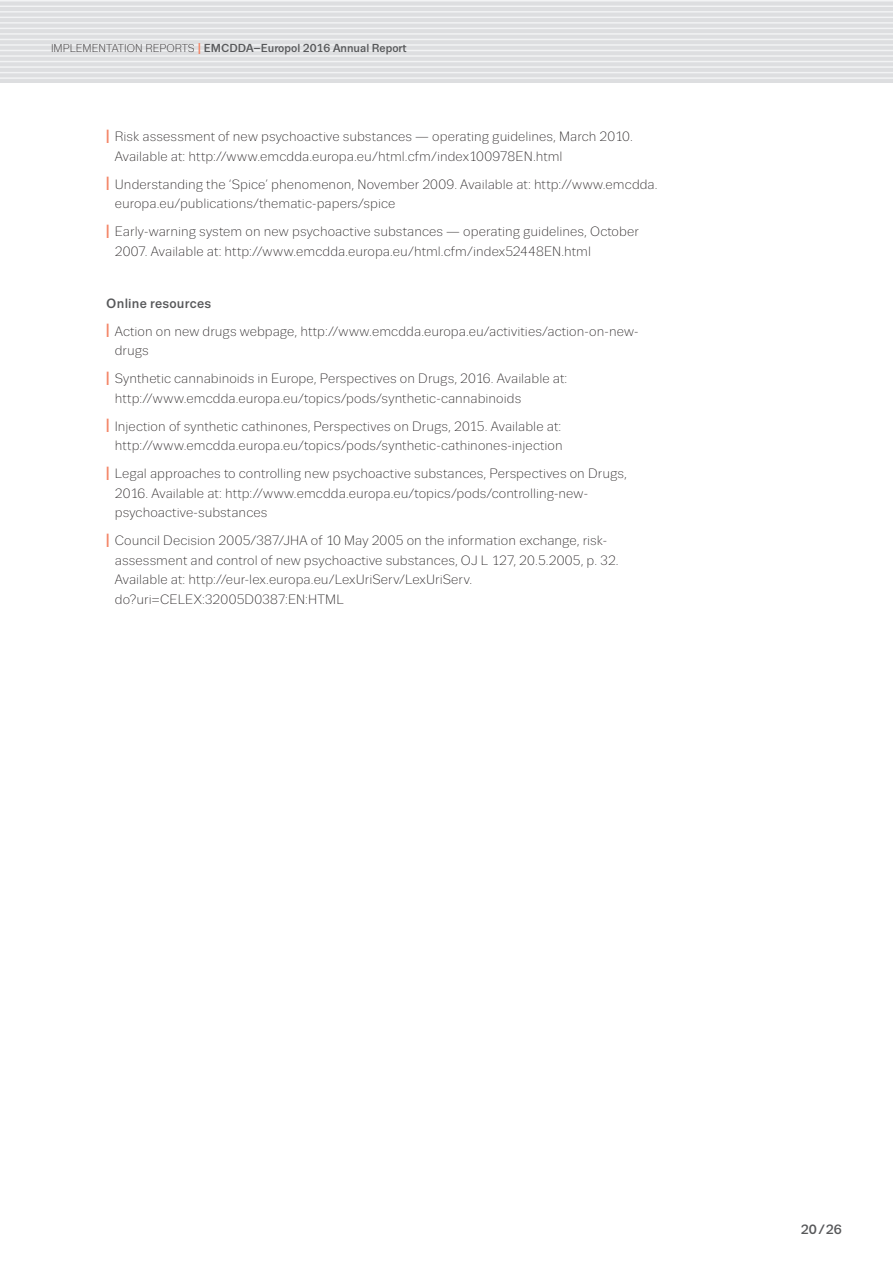
<style>
.page{position:relative;width:893px;height:1263px;background:#fff}
.page>*{position:absolute;margin:0;border:0;box-sizing:border-box;transform-origin:0 0}
.t1{font:300 13.5px/19.5px "Trivia Sans";letter-spacing:.005em;color:#231f20}
.Subtitle{font:500 13.5px "Trivia Sans";letter-spacing:.015em;color:#57585a}
.t2{font:500 11.55px "Trivia Sans";color:#57585a}
.s1{font-weight:300;font-size:11.25px;color:#231f20}
.s2{font-size:15.6px;color:#f48465}
.s3{font-weight:700;font-size:19.05px;color:#f48465}
</style>
<div class="page">
<div style="left:0;top:0;width:893px;height:83px;background:#dddee0"></div>
<hr style="left:0;top:0;width:893px;height:2px;background:#f2f3f4">
<hr style="left:0;top:6px;width:893px;height:1px;background:#f2f3f4">
<hr style="left:0;top:11px;width:893px;height:2px;background:#f2f3f4">
<hr style="left:0;top:17px;width:893px;height:1px;background:#f2f3f4">
<hr style="left:0;top:22px;width:893px;height:2px;background:#f2f3f4">
<hr style="left:0;top:28px;width:893px;height:1px;background:#f2f3f4">
<hr style="left:0;top:33px;width:893px;height:2px;background:#f2f3f4">
<hr style="left:0;top:39px;width:893px;height:1px;background:#f2f3f4">
<hr style="left:0;top:44px;width:893px;height:2px;background:#f2f3f4">
<hr style="left:0;top:50px;width:893px;height:1px;background:#f2f3f4">
<hr style="left:0;top:55px;width:893px;height:2px;background:#f2f3f4">
<hr style="left:0;top:61px;width:893px;height:1px;background:#f2f3f4">
<hr style="left:0;top:66px;width:893px;height:2px;background:#f2f3f4">
<hr style="left:0;top:72px;width:893px;height:1px;background:#f2f3f4">
<hr style="left:0;top:77px;width:893px;height:2px;background:#f2f3f4">
<p class="t2" style="left:51px;top:42px;width:357px"><span class="s1">IMPLEMENTATION REPORTS</span> <span class="s2">I</span> EMCDDA–Europol 2016 Annual Report</p>
<p class="t1" style="left:115px;top:127px;width:520px;text-indent:-9px"><span class="s3">I</span> Risk assessment of new psychoactive substances — operating guidelines, March 2010.<br>Available at: http://www.emcdda.europa.eu/html.cfm/index100978EN.html</p>
<p class="t1" style="left:115px;top:175px;width:544px;text-indent:-9px"><span class="s3">I</span> Understanding the ‘Spice’ phenomenon, November 2009. Available at: http://www.emcdda. europa.eu/publications/thematic-papers/spice</p>
<p class="t1" style="left:115px;top:222px;width:525px;text-indent:-9px"><span class="s3">I</span> Early-warning system on new psychoactive substances — operating guidelines, October<br>2007. Available at: http://www.emcdda.europa.eu/html.cfm/index52448EN.html</p>
<p class="Subtitle" style="left:106px;top:296px;width:106px">Online resources</p>
<p class="t1" style="left:115px;top:321px;width:525px;text-indent:-9px"><span class="s3">I</span> Action on new drugs webpage, http://www.emcdda.europa.eu/activities/action-on-new&shy;drugs</p>
<p class="t1" style="left:115px;top:369px;width:454px;text-indent:-9px"><span class="s3">I</span> Synthetic cannabinoids in Europe, Perspectives on Drugs, 2016. Available at: http://www.emcdda.europa.eu/topics/pods/synthetic-cannabinoids</p>
<p class="t1" style="left:106px;top:416px;width:458px;text-align:right"><span class="s3">I</span> Injection of synthetic cathinones, Perspectives on Drugs, 2015. Available at: http://www.emcdda.europa.eu/topics/pods/synthetic-cathinones-injection</p>
<p class="t1" style="left:115px;top:464px;width:513px;text-indent:-9px"><span class="s3">I</span> Legal approaches to controlling new psychoactive substances, Perspectives on Drugs,<br>2016. Available at: http://www.emcdda.europa.eu/topics/pods/controlling-new&shy;psychoactive-substances</p>
<p class="t1" style="left:115px;top:531px;width:505px;text-indent:-9px"><span class="s3">I</span> Council Decision 2005/387/JHA of 10 May 2005 on the information exchange, risk&shy;assessment and control of new psychoactive substances, OJ L 127, 20.5.2005, p. 32.<br>Available at: http://eur-lex.europa.eu/LexUriServ/LexUriServ. do?uri=CELEX:32005D0387:EN:HTML</p>
<p class="Subtitle" style="left:801px;top:1222px;width:43px">20/26</p>
</div>
